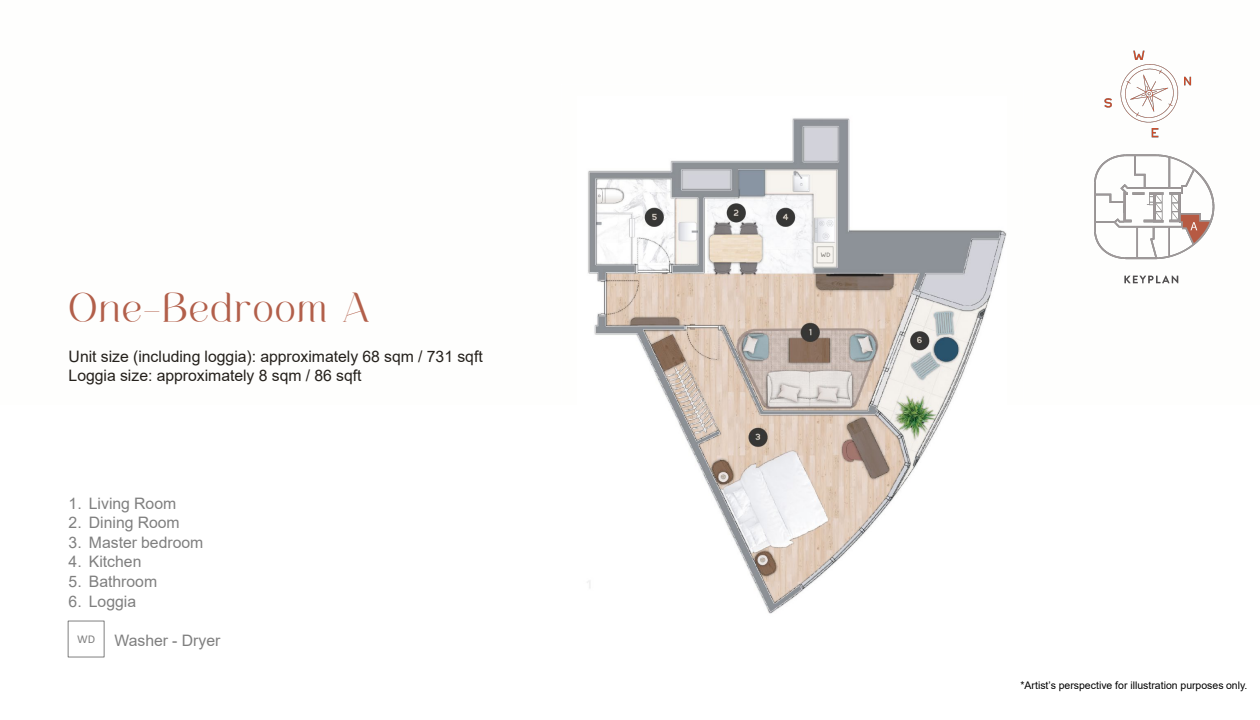
<style>
.page{position:relative;width:1260px;height:720px;background:#fff}
.page>*{position:absolute;margin:0;border:0;box-sizing:border-box;transform-origin:0 0}
.t1{font:36px "Fugi";letter-spacing:.03em;color:#b25f4a}
.t2{font:15.8px "Arial";color:#24201b}
.t3{font:15.8px "Arial";color:#7f7f7f}
.t4{font:12px "Calibri";color:#7f7f7f}
.t5{font:10.5px "Arial";color:#000}
</style>
<div class="page">
<img style="left:587px;top:118px;width:420px;height:496px">
<div style="left:68px;top:621px;width:37px;height:37px;border:1px solid #7f7f7f"></div>
<img style="left:1104px;top:50px;width:88px;height:85px">
<img style="left:1094px;top:135px;width:121px;height:149px">
<p class="t1" style="left:69px;top:284px;width:303px">One-Bedroom A</p>
<p class="t2" style="left:69px;top:345px;width:416px">Unit size (including loggia): approximately 68 sqm / 731 sqft</p>
<p class="t2" style="left:69px;top:365px;width:295px">Loggia size: approximately 8 sqm / 86 sqft</p>
<p class="t3" style="left:69px;top:492px;width:109px">1. Living Room</p>
<p class="t3" style="left:69px;top:512px;width:113px">2. Dining Room</p>
<p class="t3" style="left:69px;top:531px;width:136px">3. Master bedroom</p>
<p class="t3" style="left:69px;top:551px;width:74px">4. Kitchen</p>
<p class="t3" style="left:69px;top:571px;width:90px">5. Bathroom</p>
<p class="t3" style="left:69px;top:590px;width:69px">6. Loggia</p>
<p class="t4" style="left:77px;top:631px;width:20px">WD</p>
<p class="t3" style="left:114px;top:630px;width:108px">Washer - Dryer</p>
<p class="t5" style="left:1020px;top:678px;width:228px">*Artist’s perspective for illustration purposes only.</p>
</div>
